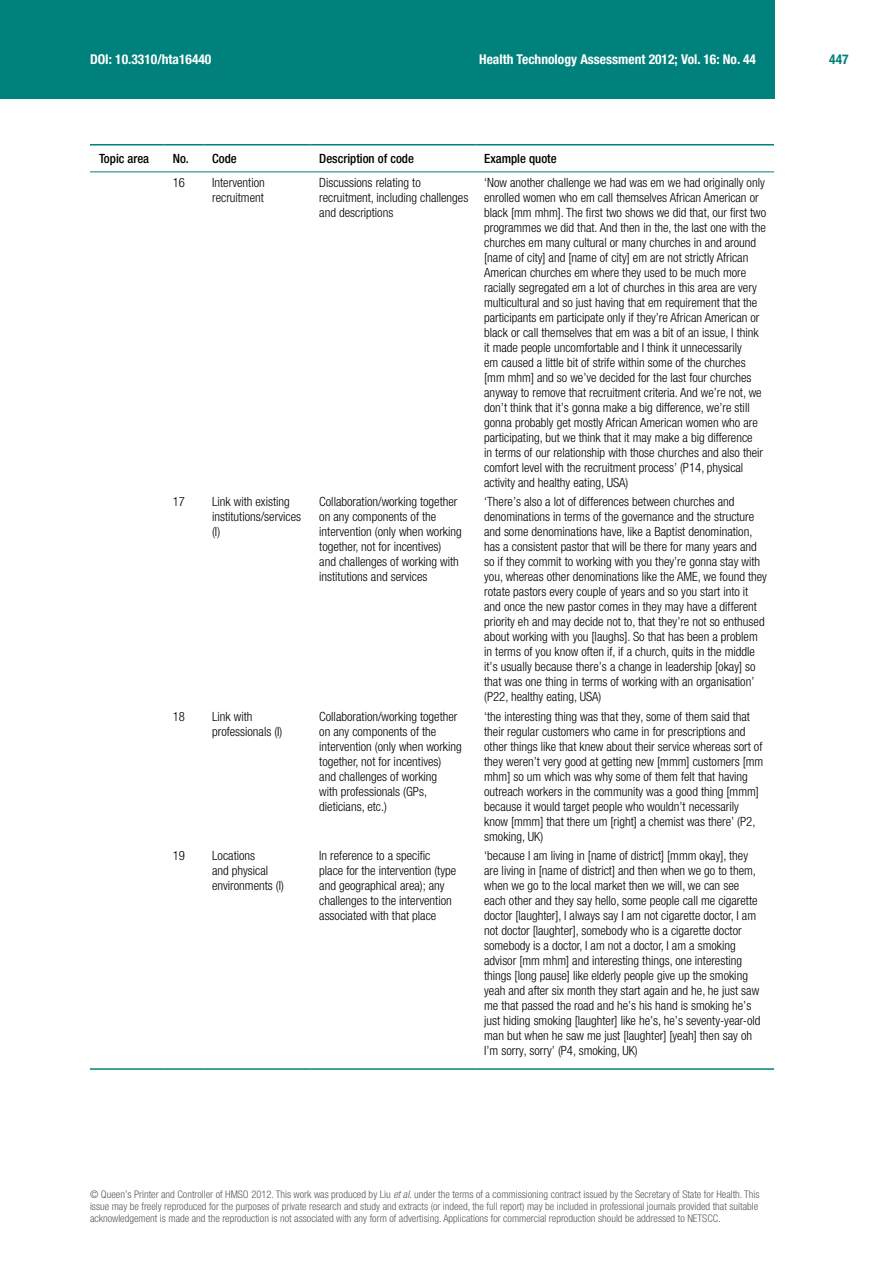
<style>
.page{position:relative;width:893px;height:1263px;background:#fff}
.page>*{position:absolute;margin:0;border:0;box-sizing:border-box;transform-origin:0 0}
.t1{font:700 condensed 13.5px "Helvetica Neue LT Pro";color:#fff}
.t2{font:700 condensed 13.5px "Helvetica Neue LT Pro";color:#00817b}
.t3{font:300 condensed 12.75px/15px "Helvetica Neue LT Pro";color:#000}
.t4{font:500 condensed 12.75px "Helvetica Neue LT Pro";color:#000}
.t5{font:300 condensed 10.5px/12px "Helvetica Neue LT Pro";color:#58595b;text-align:justify}
.s1{font-style:italic}
</style>
<div class="page">
<div style="left:0;top:0;width:774px;height:99px;background:#00817b"></div>
<hr style="left:90px;top:144px;width:74px;height:2px;background:#00817b">
<hr style="left:164px;top:144px;width:39px;height:2px;background:#00817b">
<hr style="left:203px;top:144px;width:107px;height:2px;background:#00817b">
<hr style="left:310px;top:144px;width:165px;height:2px;background:#00817b">
<hr style="left:475px;top:144px;width:299px;height:2px;background:#00817b">
<hr style="left:90px;top:171px;width:74px;height:1px;background:#00817b">
<hr style="left:164px;top:171px;width:39px;height:1px;background:#00817b">
<hr style="left:203px;top:171px;width:107px;height:1px;background:#00817b">
<hr style="left:310px;top:171px;width:165px;height:1px;background:#00817b">
<hr style="left:475px;top:171px;width:299px;height:1px;background:#00817b">
<hr style="left:90px;top:1068px;width:74px;height:2px;background:#00817b">
<hr style="left:164px;top:1068px;width:39px;height:2px;background:#00817b">
<hr style="left:203px;top:1068px;width:107px;height:2px;background:#00817b">
<hr style="left:310px;top:1068px;width:165px;height:2px;background:#00817b">
<hr style="left:475px;top:1068px;width:299px;height:2px;background:#00817b">
<p class="t1" style="left:90px;top:51px;width:123px">DOI: 10.3310/hta16440</p>
<p class="t1" style="left:479px;top:51px;width:278px">Health Technology Assessment 2012; Vol. 16: No. 44</p>
<p class="t2" style="left:829px;top:51px;width:21px">447</p>
<p class="t4" style="left:99px;top:151px;width:52px">Topic area</p>
<p class="t4" style="left:173px;top:151px;width:65px">No. Code</p>
<p class="t4" style="left:319px;top:151px;width:96px">Description of code</p>
<p class="t4" style="left:484px;top:151px;width:74px">Example quote</p>
<p class="t3" style="left:173px;top:175px;width:14px">16</p>
<p class="t3" style="left:212px;top:175px;width:54px">Intervention recruitment</p>
<p class="t3" style="left:319px;top:175px;width:151px">Discussions relating to recruitment, including challenges and descriptions</p>
<p class="t3" style="left:484px;top:175px;width:284px">‘Now another challenge we had was em we had originally only enrolled women who em call themselves African American or black [mm mhm]. The first two shows we did that, our first two programmes we did that. And then in the, the last one with the churches em many cultural or many churches in and around [name of city] and [name of city] em are not strictly African American churches em where they used to be much more racially segregated em a lot of churches in this area are very multicultural and so just having that em requirement that the participants em participate only if they’re African American or black or call themselves that em was a bit of an issue, I think it made people uncomfortable and I think it unnecessarily<br>em caused a little bit of strife within some of the churches [mm mhm] and so we’ve decided for the last four churches anyway to remove that recruitment criteria. And we’re not, we don’t think that it’s gonna make a big difference, we’re still gonna probably get mostly African American women who are participating, but we think that it may make a big difference<br>in terms of our relationship with those churches and also their comfort level with the recruitment process’ (P14, physical activity and healthy eating, USA)</p>
<p class="t3" style="left:173px;top:494px;width:14px">17</p>
<p class="t3" style="left:212px;top:494px;width:90px">Link with existing institutions/services (I)</p>
<p class="t3" style="left:319px;top:494px;width:144px">Collaboration/working together on any components of the intervention (only when working together, not for incentives)<br>and challenges of working with institutions and services</p>
<p class="t3" style="left:484px;top:494px;width:284px">‘There’s also a lot of differences between churches and denominations in terms of the governance and the structure and some denominations have, like a Baptist denomination, has a consistent pastor that will be there for many years and so if they commit to working with you they’re gonna stay with you, whereas other denominations like the AME, we found they rotate pastors every couple of years and so you start into it and once the new pastor comes in they may have a different priority eh and may decide not to, that they’re not so enthused about working with you [laughs]. So that has been a problem in terms of you know often if, if a church, quits in the middle it’s usually because there’s a change in leadership [okay] so that was one thing in terms of working with an organisation’ (P22, healthy eating, USA)</p>
<p class="t3" style="left:173px;top:708px;width:14px">18</p>
<p class="t3" style="left:212px;top:708px;width:72px">Link with professionals (I)</p>
<p class="t3" style="left:319px;top:708px;width:144px">Collaboration/working together on any components of the intervention (only when working together, not for incentives)<br>and challenges of working<br>with professionals (GPs, dieticians, etc.)</p>
<p class="t3" style="left:484px;top:708px;width:281px">‘the interesting thing was that they, some of them said that their regular customers who came in for prescriptions and other things like that knew about their service whereas sort of they weren’t very good at getting new [mmm] customers [mm mhm] so um which was why some of them felt that having outreach workers in the community was a good thing [mmm] because it would target people who wouldn’t necessarily know [mmm] that there um [right] a chemist was there’ (P2, smoking, UK)</p>
<p class="t3" style="left:173px;top:848px;width:14px">19</p>
<p class="t3" style="left:212px;top:848px;width:73px">Locations<br>and physical environments (I)</p>
<p class="t3" style="left:319px;top:848px;width:138px">In reference to a specific place for the intervention (type and geographical area); any challenges to the intervention associated with that place</p>
<p class="t3" style="left:484px;top:848px;width:278px">‘because I am living in [name of district] [mmm okay], they are living in [name of district] and then when we go to them, when we go to the local market then we will, we can see each other and they say hello, some people call me cigarette doctor [laughter], I always say I am not cigarette doctor, I am not doctor [laughter], somebody who is a cigarette doctor somebody is a doctor, I am not a doctor, I am a smoking advisor [mm mhm] and interesting things, one interesting things [long pause] like elderly people give up the smoking yeah and after six month they start again and he, he just saw me that passed the road and he’s his hand is smoking he’s just hiding smoking [laughter] like he’s, he’s seventy-year-old man but when he saw me just [laughter] [yeah] then say oh I’m sorry, sorry’ (P4, smoking, UK)</p>
<p class="t5" style="left:90px;top:1189px;width:671px">© Queen’s Printer and Controller of HMSO 2012. This work was produced by Liu <span class="s1">et al.</span> under the terms of a commissioning contract issued by the Secretary of State for Health. This issue may be freely reproduced for the purposes of private research and study and extracts (or indeed, the full report) may be included in professional journals provided that suitable acknowledgement is made and the reproduction is not associated with any form of advertising. Applications for commercial reproduction should be addressed to NETSCC.</p>
</div>
